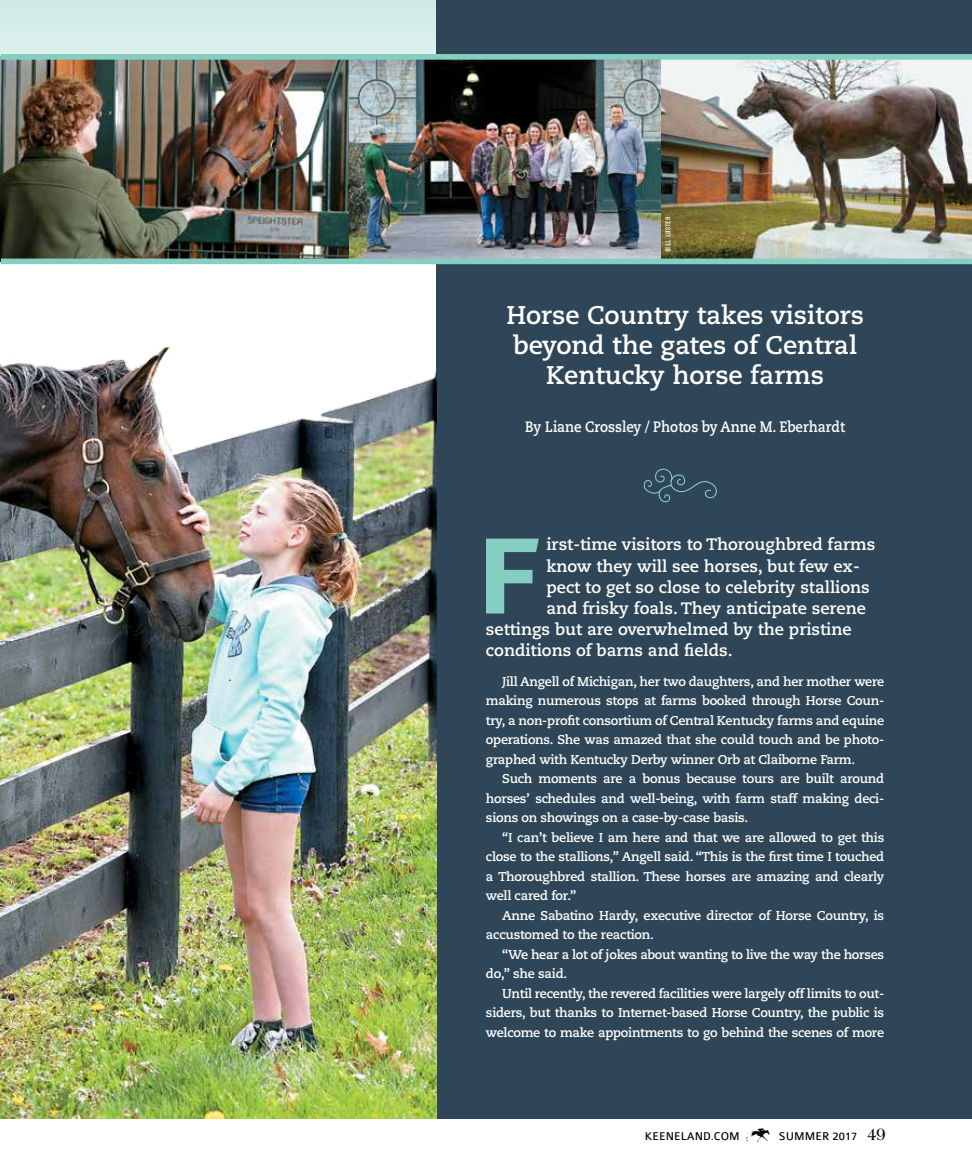
<style>
.page{position:relative;width:972px;height:1175px;background:#fff}
.page>*{position:absolute;margin:0;border:0;box-sizing:border-box;transform-origin:0 0}
.t1{font:700 103.95px "Grotesque MT Std";color:#85cec1}
.t2{font:27px "Keen DB";color:#000}
.t3{font:700 25.5px/30px "Caecilia LT Std";color:#fff;text-align:center}
.t4{font:700 16.5px "Caecilia LT Std";color:#fff}
.t5{font:700 15px "Caecilia LT Std";color:#fff;scale:.9 1}
.t6{font:700 12.75px/19.5px "Caecilia LT Std";letter-spacing:-.02em;color:#fff;text-align:justify}
.t7{font:12px "Colaborate";color:#000}
.t8{font:condensed 6.75px "Grotesque MT Std";letter-spacing:.01em;color:#fff;scale:1.11 1}
.s1{font-family:"Americana Std";font-weight:700;font-size:18.15px}
</style>
<div class="page">
<div style="left:0;top:0;width:972px;height:249px;background:#d6eee9"></div>
<div style="left:436px;top:0;width:536px;height:1118px;background:#2e4658"></div>
<img style="left:0;top:346px;width:436px;height:772px">
<svg style="left:643px;top:468px;width:74px;height:34px"></svg>
<img style="left:349px;top:60px;width:312px;height:198px">
<img style="left:1px;top:60px;width:348px;height:198px">
<img style="left:661px;top:60px;width:311px;height:198px">
<div style="left:1px;top:54px;width:971px;height:6px;background:#85cec1"></div>
<div style="left:1px;top:258px;width:971px;height:6px;background:#85cec1"></div>
<p class="t8" style="left:664px;top:252px;width:34px;rotate:-90deg">BILL LUSTER</p>
<h3 class="t3" style="left:506px;top:301px;width:359px">Horse Country takes visitors beyond the gates of Central<br>Kentucky horse farms</h3>
<p class="t5" style="left:525px;top:418px;width:357px">By Liane Crossley / Photos by Anne M. Eberhardt</p>
<h1 class="t1" style="left:477px;top:516px;width:69px">F</h1>
<p class="t4" style="left:546px;top:535px;width:330px">irst-time visitors to Thoroughbred farms</p>
<p class="t4" style="left:546px;top:556px;width:315px">know they will see horses, but few ex-</p>
<p class="t4" style="left:546px;top:577px;width:325px">pect to get so close to celebrity stallions</p>
<p class="t4" style="left:546px;top:598px;width:321px">and frisky foals. They anticipate serene</p>
<p class="t4" style="left:486px;top:619px;width:367px">settings but are overwhelmed by the pristine</p>
<p class="t4" style="left:486px;top:640px;width:248px">conditions of barns and fields.</p>
<p class="t6" style="left:486px;top:672px;width:400px;text-indent:16px">Jill Angell of Michigan, her two daughters, and her mother were making numerous stops at farms booked through Horse Coun&shy;try, a non-profit consortium of Central Kentucky farms and equine operations. She was amazed that she could touch and be photo&shy;graphed with Kentucky Derby winner Orb at Claiborne Farm.</p>
<p class="t6" style="left:486px;top:769px;width:400px;text-indent:16px">Such moments are a bonus because tours are built around horses’ schedules and well-being, with farm staff making deci&shy;sions on showings on a case-by-case basis.</p>
<p class="t6" style="left:486px;top:827px;width:400px;text-indent:16px">“I can’t believe I am here and that we are allowed to get this close to the stallions,” Angell said. “This is the first time I touched a Thoroughbred stallion. These horses are amazing and clearly well cared for.”</p>
<p class="t6" style="left:486px;top:905px;width:400px;text-indent:16px">Anne Sabatino Hardy, executive director of Horse Country, is accustomed to the reaction.</p>
<p class="t6" style="left:486px;top:944px;width:400px;text-indent:16px">“We hear a lot of jokes about wanting to live the way the horses do,” she said.</p>
<p class="t6" style="left:486px;top:983px;width:400px;text-indent:16px">Until recently, the revered facilities were largely off limits to out&shy;siders, but thanks to Internet-based Horse Country, the public is welcome to make appointments to go behind the scenes of more</p>
<p class="t7" style="left:645px;top:1130px;width:96px">KEENELAND.COM</p>
<h2 class="t2" style="left:746px;top:1121px;width:29px">K</h2>
<p class="t7" style="left:779px;top:1130px;width:108px">SUMMER 2017 <span class="s1">49</span></p>
</div>
